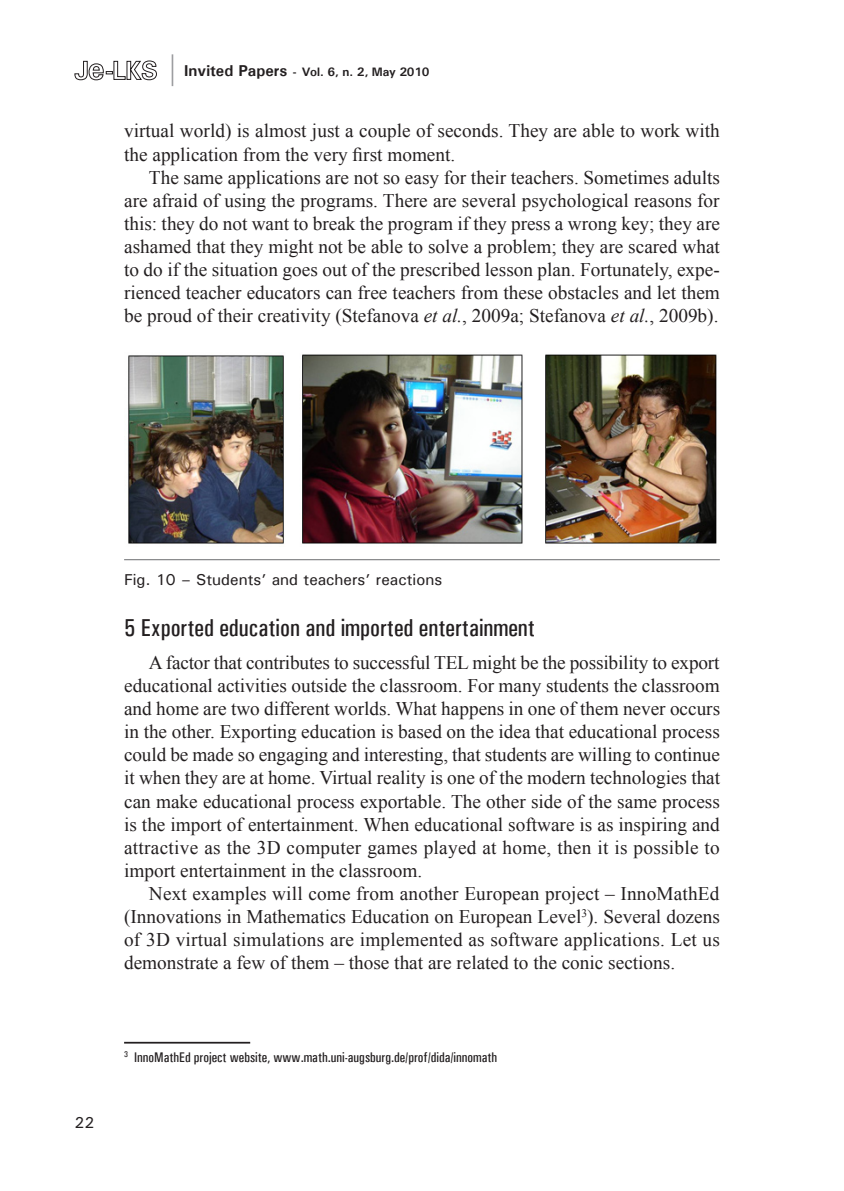
<style>
.page{position:relative;width:844px;height:1191px;background:#fff}
.page>*{position:absolute;margin:0;border:0;box-sizing:border-box;transform-origin:0 0}
.t1{font:35px "Times New Roman";color:#939598}
.TITOLO_1{font:500 condensed 24.5px "Univers";color:#231f20}
.TESTO{font:19.25px/23.1px "Times New Roman";color:#231f20;text-align:justify}
.Fig{font:500 15.75px "Univers";color:#231f20}
.NOTA_articolo{font:500 condensed 14px "Univers";color:#231f20}
.t2{font:700 12.25px "Univers";letter-spacing:-.02em;color:#231f20}
.s1{font-size:15.75px}
.s2{font-style:italic}
</style>
<div class="page">
<svg style="left:74px;top:61px;width:83px;height:19px"></svg>
<hr style="left:124px;top:559px;width:595px;height:1px;background:#6c6d70">
<img style="left:128px;top:354px;width:589px;height:190px">
<hr style="left:124px;top:1041px;width:126px;height:2px;background:#231f20">
<h1 class="t1" style="left:169px;top:43px;width:8px">|</h1>
<p class="t2" style="left:184px;top:64px;width:247px"><span class="s1">Invited Papers</span> - Vol. 6, n. 2, May 2010</p>
<p class="TESTO" style="left:124px;top:119px;width:597px">virtual world) is almost just a couple of seconds. They are able to work with the application from the very first moment.</p>
<p class="TESTO" style="left:124px;top:165px;width:597px;text-indent:25px">The same applications are not so easy for their teachers. Sometimes adults are afraid of using the programs. There are several psychological reasons for this: they do not want to break the program if they press a wrong key; they are ashamed that they might not be able to solve a problem; they are scared what to do if the situation goes out of the prescribed lesson plan. Fortunately, expe&shy;rienced teacher educators can free teachers from these obstacles and let them be proud of their creativity (Stefanova <span class="s2">et al.</span>, 2009a; Stefanova <span class="s2">et al.</span>, 2009b).</p>
<p class="Fig" style="left:124px;top:569px;width:319px">Fig. 10 – Students’ and teachers’ reactions</p>
<p class="TITOLO_1" style="left:124px;top:613px;width:412px">5 Exported education and imported entertainment</p>
<p class="TESTO" style="left:124px;top:650px;width:597px;text-indent:25px">A factor that contributes to successful TEL might be the possibility to export educational activities outside the classroom. For many students the classroom and home are two different worlds. What happens in one of them never occurs in the other. Exporting education is based on the idea that educational process could be made so engaging and interesting, that students are willing to continue it when they are at home. Virtual reality is one of the modern technologies that can make educational process exportable. The other side of the same process is the import of entertainment. When educational software is as inspiring and attractive as the 3D computer games played at home, then it is possible to import entertainment in the classroom.</p>
<p class="TESTO" style="left:124px;top:881px;width:597px;text-indent:25px">Next examples will come from another European project – InnoMathEd (Innovations in Mathematics Education on European Level<sup>3</sup>). Several dozens of 3D virtual simulations are implemented as software applications. Let us demonstrate a few of them – those that are related to the conic sections.</p>
<p class="Fig" style="left:74px;top:1112px;width:21px">22</p>
<p class="NOTA_articolo" style="left:124px;top:1049px;width:374px"><sup>3</sup> InnoMathEd project website, www.math.uni-augsburg.de/prof/dida/innomath</p>
</div>
